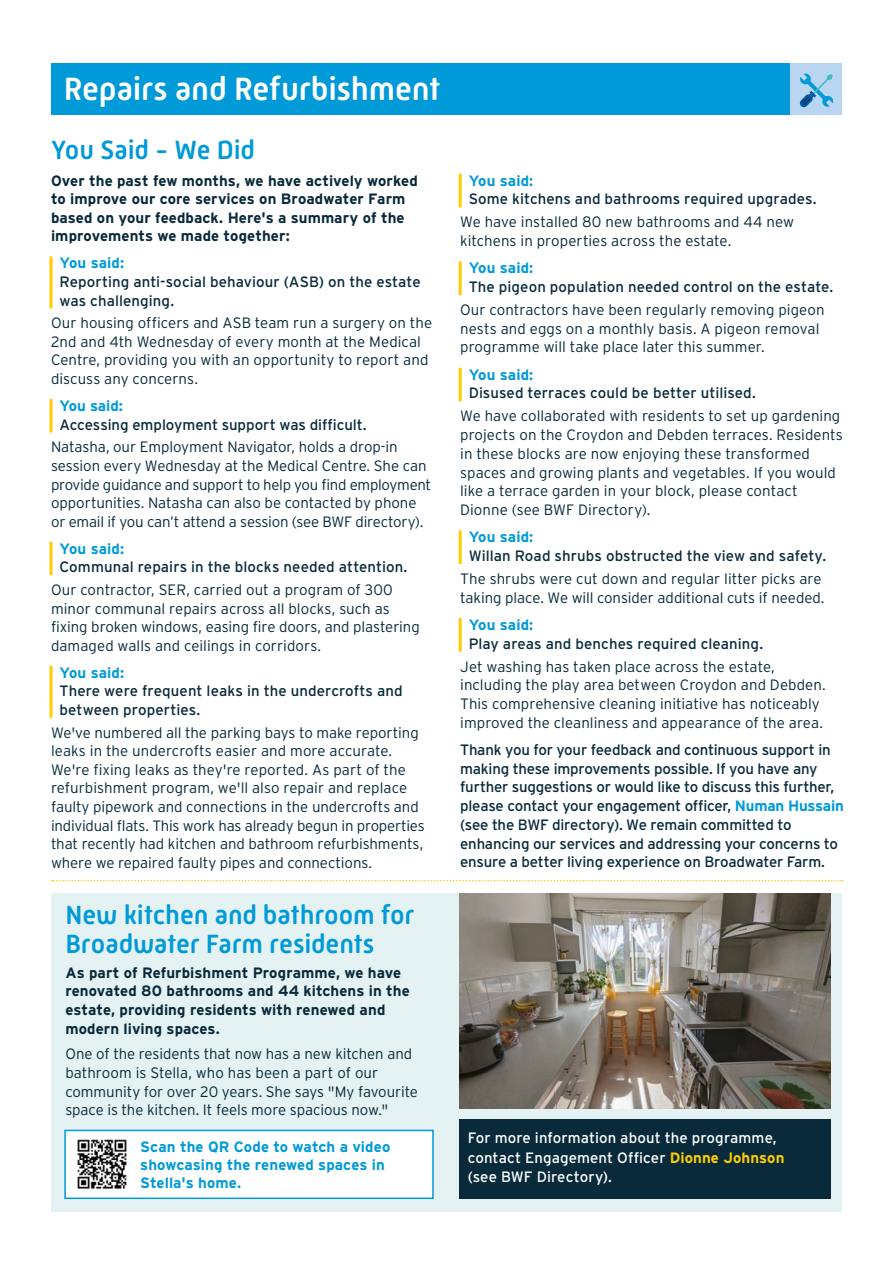
<style>
.page{position:relative;width:893px;height:1263px;background:#fff}
.page>*{position:absolute;margin:0;border:0;box-sizing:border-box;transform-origin:0 0}
.t1{font:500 33px "Mic 32 New Rounded";letter-spacing:-.005em;color:#fff}
.t2{font:500 27px/28.5px "Mic 32 New Rounded";letter-spacing:-.005em;color:#009ad8}
.t3{font:300 15px/18.6px "Interstate";color:#082a3a}
.t4{font:15px/18.8px "Interstate";letter-spacing:-.005em;color:#082a3a}
.t5{font:700 15px/18.6px "Interstate";letter-spacing:.005em;color:#082a3a}
.t6{font:700 15px/18px "Interstate";letter-spacing:.005em;color:#009ad8}
.t7{font:15px/19.5px "Interstate";letter-spacing:.005em;color:#fff}
.s1{font-weight:700;color:#009ad8}
.s2{font-weight:700;color:#fc0}
</style>
<div class="page">
<hr style="left:50px;top:256px;width:3px;height:52px;background:#fc0">
<hr style="left:50px;top:399px;width:3px;height:33px;background:#fc0">
<hr style="left:50px;top:542px;width:3px;height:33px;background:#fc0">
<hr style="left:50px;top:666px;width:3px;height:52px;background:#fc0">
<hr style="left:459px;top:174px;width:3px;height:33px;background:#fc0">
<hr style="left:459px;top:261px;width:3px;height:34px;background:#fc0">
<hr style="left:459px;top:368px;width:3px;height:33px;background:#fc0">
<hr style="left:459px;top:530px;width:3px;height:34px;background:#fc0">
<hr style="left:459px;top:618px;width:3px;height:34px;background:#fc0">
<div style="left:51px;top:893px;width:791px;height:319px;background:#e4f2f3"></div>
<img style="left:459px;top:893px;width:372px;height:216px">
<div style="left:459px;top:1120px;width:372px;height:79px;background:#082a3a"></div>
<div style="left:51px;top:64px;width:740px;height:51px;background:#009ad8"></div>
<div style="left:791px;top:64px;width:51px;height:51px;background:#b8d6f2"></div>
<svg style="left:799px;top:73px;width:34px;height:35px"></svg>
<svg style="left:52px;top:880px;width:790px;height:1px"></svg>
<div style="left:64px;top:1130px;width:370px;height:69px;background:#fff;border:2px solid #009ad8"></div>
<img style="left:77px;top:1139px;width:50px;height:50px">
<h1 class="t1" style="left:64px;top:70px;width:378px">Repairs and Refurbishment</h1>
<h2 class="t2" style="left:51px;top:135px;width:205px">You Said - We Did</h2>
<p class="t5" style="left:51px;top:171px;width:368px">Over the past few months, we have actively worked to improve our core services on Broadwater Farm based on your feedback. Here's a summary of the improvements we made together:</p>
<p class="t6" style="left:60px;top:254px;width:66px">You said:</p>
<p class="t4" style="left:60px;top:272px;width:363px">Reporting anti-social behaviour (ASB) on the estate was challenging.</p>
<p class="t3" style="left:51px;top:314px;width:383px">Our housing officers and ASB team run a surgery on the 2nd and 4th Wednesday of every month at the Medical Centre, providing you with an opportunity to report and discuss any concerns.</p>
<p class="t6" style="left:60px;top:397px;width:65px">You said:</p>
<p class="t4" style="left:60px;top:415px;width:309px">Accessing employment support was difficult.</p>
<p class="t3" style="left:51px;top:438px;width:382px">Natasha, our Employment Navigator, holds a drop-in session every Wednesday at the Medical Centre. She can provide guidance and support to help you find employment opportunities. Natasha can also be contacted by phone or email if you can’t attend a session (see BWF directory).</p>
<p class="t6" style="left:60px;top:539px;width:66px">You said:</p>
<p class="t4" style="left:60px;top:557px;width:349px">Communal repairs in the blocks needed attention.</p>
<p class="t3" style="left:51px;top:580px;width:370px">Our contractor, SER, carried out a program of 300 minor communal repairs across all blocks, such as fixing broken windows, easing fire doors, and plastering damaged walls and ceilings in corridors.</p>
<p class="t6" style="left:60px;top:663px;width:66px">You said:</p>
<p class="t4" style="left:60px;top:682px;width:345px">There were frequent leaks in the undercrofts and between properties.</p>
<p class="t3" style="left:51px;top:723px;width:375px">We've numbered all the parking bays to make reporting leaks in the undercrofts easier and more accurate.<br>We're fixing leaks as they're reported. As part of the refurbishment program, we'll also repair and replace faulty pipework and connections in the undercrofts and individual flats. This work has already begun in properties that recently had kitchen and bathroom refurbishments, where we repaired faulty pipes and connections.</p>
<h2 class="t2" style="left:65px;top:900px;width:350px">New kitchen and bathroom for<br>Broadwater Farm residents</h2>
<p class="t5" style="left:65px;top:963px;width:346px">As part of Refurbishment Programme, we have renovated 80 bathrooms and 44 kitchens in the estate, providing residents with renewed and modern living spaces.</p>
<p class="t3" style="left:65px;top:1044px;width:354px">One of the residents that now has a new kitchen and bathroom is Stella, who has been a part of our community for over 20 years. She says "My favourite space is the kitchen. It feels more spacious now."</p>
<p class="t6" style="left:140px;top:1137px;width:252px">Scan the QR Code to watch a video showcasing the renewed spaces in<br>Stella's home.</p>
<p class="t6" style="left:469px;top:171px;width:66px">You said:</p>
<p class="t4" style="left:469px;top:190px;width:349px">Some kitchens and bathrooms required upgrades.</p>
<p class="t3" style="left:460px;top:213px;width:335px">We have installed 80 new bathrooms and 44 new kitchens in properties across the estate.</p>
<p class="t6" style="left:469px;top:259px;width:66px">You said:</p>
<p class="t4" style="left:469px;top:277px;width:366px">The pigeon population needed control on the estate.</p>
<p class="t3" style="left:460px;top:300px;width:366px">Our contractors have been regularly removing pigeon nests and eggs on a monthly basis. A pigeon removal programme will take place later this summer.</p>
<p class="t6" style="left:469px;top:365px;width:66px">You said:</p>
<p class="t4" style="left:469px;top:384px;width:289px">Disused terraces could be better utilised.</p>
<p class="t3" style="left:460px;top:407px;width:384px">We have collaborated with residents to set up gardening projects on the Croydon and Debden terraces. Residents in these blocks are now enjoying these transformed spaces and growing plants and vegetables. If you would like a terrace garden in your block, please contact Dionne (see BWF Directory).</p>
<p class="t6" style="left:469px;top:528px;width:66px">You said:</p>
<p class="t4" style="left:469px;top:546px;width:359px">Willan Road shrubs obstructed the view and safety.</p>
<p class="t3" style="left:460px;top:569px;width:366px">The shrubs were cut down and regular litter picks are taking place. We will consider additional cuts if needed.</p>
<p class="t6" style="left:469px;top:615px;width:66px">You said:</p>
<p class="t4" style="left:469px;top:634px;width:296px">Play areas and benches required cleaning.</p>
<p class="t3" style="left:460px;top:657px;width:367px">Jet washing has taken place across the estate, including the play area between Croydon and Debden.<br>This comprehensive cleaning initiative has noticeably improved the cleanliness and appearance of the area.</p>
<p class="t4" style="left:460px;top:740px;width:385px">Thank you for your feedback and continuous support in making these improvements possible. If you have any further suggestions or would like to discuss this further, please contact your engagement officer, <span class="s1">Numan Hussain </span>(see the BWF directory). We remain committed to enhancing our services and addressing your concerns to ensure a better living experience on Broadwater Farm.</p>
<p class="t7" style="left:468px;top:1128px;width:318px">For more information about the programme, contact Engagement Officer <span class="s2">Dionne Johnson </span>(see BWF Directory).</p>
</div>
